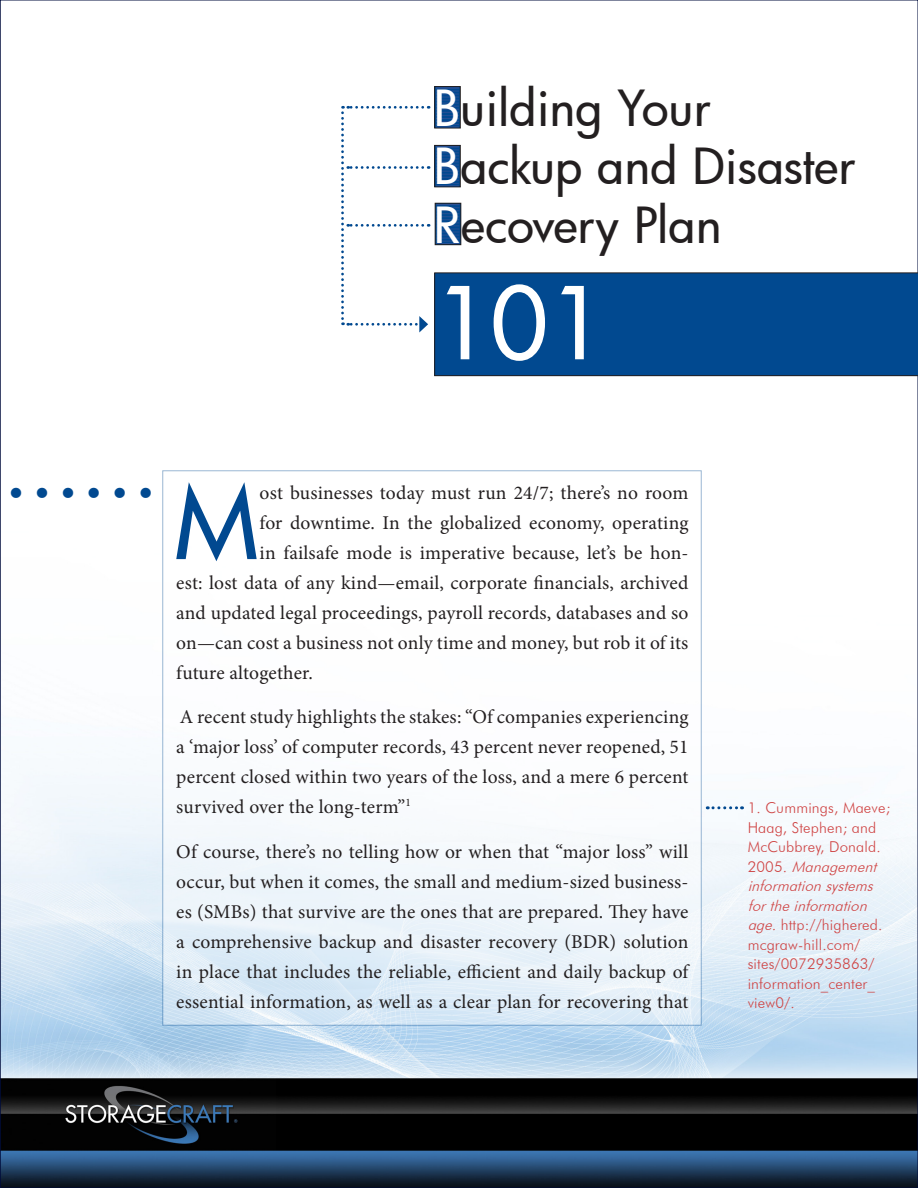
<style>
.page{position:relative;width:918px;height:1188px;background:#fff}
.page>*{position:absolute;margin:0;border:0;box-sizing:border-box;transform-origin:0 0}
.Body_first{font:500 99.15px "Futura";color:#014990}
.Master-Head{font:500 97.35px "Futura";color:#fff}
.Master-Head-2{font:500 48.6px "Futura";letter-spacing:.005em;color:#231f20}
.t1{font:27px "Futura";color:#014990}
.Body{font:19.5px/30px "Minion Pro";letter-spacing:.005em;color:#231f20;text-align:justify}
.Body_first-2{font:19.5px "Minion Pro";letter-spacing:.005em;color:#231f20}
.Note{font:300 15px/19.5px "Futura BT";letter-spacing:.01em;color:#cf4444}
.s1{color:#fff}
.s2{font-style:italic}
</style>
<div class="page">
<img style="left:2px;top:86px;width:914px;height:1100px">
<svg style="left:162px;top:470px;width:540px;height:556px"></svg>
<svg style="left:0;top:0;width:1px;height:1188px"></svg>
<svg style="left:707px;top:806px;width:36px;height:3px"></svg>
<div style="left:434px;top:86px;width:26px;height:42px;border:1px solid #231f20"></div>
<svg style="left:436px;top:88px;width:23px;height:40px"></svg>
<div style="left:434px;top:273px;width:484px;height:103px;background:#014990"></div>
<div style="left:434px;top:145px;width:26px;height:42px;border:1px solid #231f20"></div>
<svg style="left:436px;top:147px;width:23px;height:39px"></svg>
<div style="left:435px;top:203px;width:26px;height:42px;border:1px solid #231f20"></div>
<svg style="left:436px;top:204px;width:23px;height:40px"></svg>
<svg style="left:341px;top:106px;width:88px;height:226px"></svg>
<p class="Master-Head-2" style="left:434px;top:75px;width:279px"><span class="s1">B</span>uilding Your</p>
<p class="Master-Head-2" style="left:434px;top:133px;width:423px"><span class="s1">B</span>ackup and Disaster</p>
<p class="Master-Head-2" style="left:434px;top:192px;width:289px"><span class="s1">R</span>ecovery Plan</p>
<p class="Master-Head" style="left:434px;top:257px;width:172px">101</p>
<h3 class="t1" style="left:8px;top:475px;width:147px">• • • • • •</h3>
<p class="Body_first" style="left:174px;top:455px;width:86px">M</p>
<p class="Body_first-2" style="left:260px;top:480px;width:430px">ost businesses today must run 24/7; there’s no room</p>
<p class="Body_first-2" style="left:260px;top:510px;width:430px">for downtime. In the globalized economy, operating</p>
<p class="Body_first-2" style="left:260px;top:540px;width:430px">in failsafe mode is imperative because, let’s be hon-</p>
<p class="Body_first-2" style="left:176px;top:570px;width:514px">est: lost data of any kind—email, corporate financials, archived</p>
<p class="Body_first-2" style="left:176px;top:600px;width:514px">and updated legal proceedings, payroll records, databases and so</p>
<p class="Body_first-2" style="left:176px;top:630px;width:514px">on—can cost a business not only time and money, but rob it of its</p>
<p class="Body_first-2" style="left:176px;top:660px;width:138px">future altogether.</p>
<p class="Body" style="left:176px;top:701px;width:514px">A recent study highlights the stakes: “Of companies experiencing a ‘major loss’ of computer records, 43 percent never reopened, 51 percent closed within two years of the loss, and a mere 6 percent survived over the long-term”<sup>1</sup></p>
<p class="Body" style="left:176px;top:836px;width:514px">Of course, there’s no telling how or when that “major loss” will occur, but when it comes, the small and medium-sized business&shy;es (SMBs) that survive are the ones that are prepared. They have a comprehensive backup and disaster recovery (BDR) solution in place that includes the reliable, efficient and daily backup of essential information, as well as a clear plan for recovering that</p>
<p class="Note" style="left:748px;top:798px;width:144px">1. Cummings, Maeve;<br>Haag, Stephen; and<br>McCubbrey, Donald.<br>2 0 0 5 . <span class="s2">Management informationsystems fortheinformation age.</span>http://highered. mcgraw-hill.com/ sites/0072935863/ information_center_ view0/.</p>
</div>
